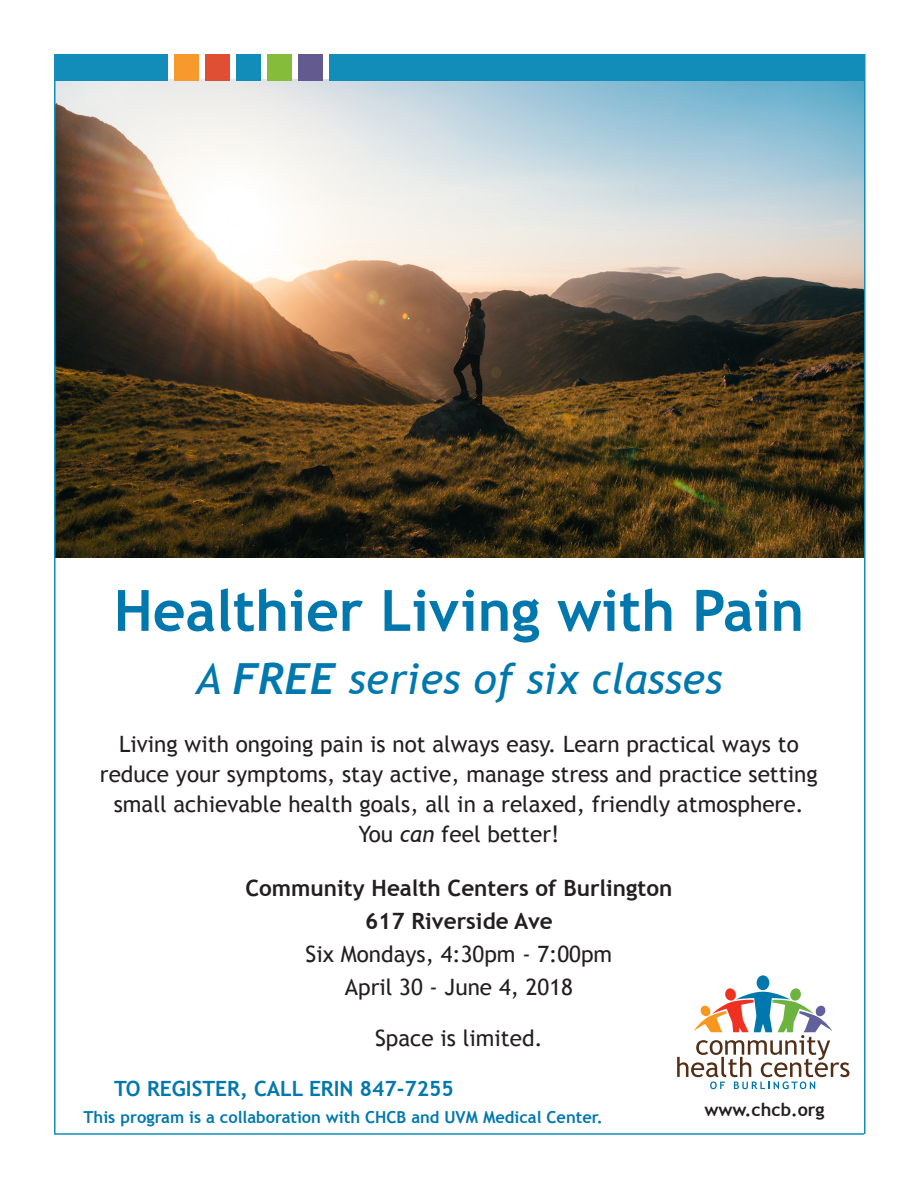
<style>
.page{position:relative;width:918px;height:1188px;background:#fff}
.page>*{position:absolute;margin:0;border:0;box-sizing:border-box;transform-origin:0 0}
.t1{font:700 57px "Trebuchet MS";color:#0078ae}
.t2{font:italic 42.9px "Trebuchet MS";color:#0078ae}
.t3{font:22.5px "Trebuchet MS";color:#231f20}
.t4{font:700 22.5px "Trebuchet MS";color:#231f20}
.t5{font:700 21px "Trebuchet MS";color:#0078ae}
.t6{font:700 18px "Trebuchet MS";color:#231f20}
.t7{font:700 16.5px "Trebuchet MS";color:#0078ae}
.s1{font-family:"Trebuchet";font-weight:700}
.s2{font-style:italic}
</style>
<div class="page">
<img style="left:56px;top:79px;width:808px;height:479px">
<div style="left:757px;top:975px;width:12px;height:15px;background:#0078ae;border-radius:50%"></div>
<svg style="left:677px;top:988px;width:173px;height:101px"></svg>
<div style="left:329px;top:54px;width:535px;height:26px;background:#128db9"></div>
<div style="left:55px;top:54px;width:113px;height:26px;background:#128db9"></div>
<div style="left:174px;top:54px;width:25px;height:26px;background:#f8992e"></div>
<div style="left:205px;top:54px;width:25px;height:26px;background:#e04f32"></div>
<div style="left:236px;top:54px;width:25px;height:26px;background:#128db9"></div>
<div style="left:267px;top:54px;width:25px;height:26px;background:#85bd3b"></div>
<div style="left:299px;top:54px;width:24px;height:26px;background:#635b8f"></div>
<hr style="left:54px;top:54px;width:2px;height:1080px;background:#128db9">
<hr style="left:54px;top:1133px;width:810px;height:2px;background:#128db9">
<hr style="left:864px;top:54px;width:2px;height:1080px;background:#128db9">
<p class="t1" style="left:114px;top:575px;width:692px">Healthier Living with Pain</p>
<p class="t2" style="left:195px;top:653px;width:529px">A <span class="s1">FREE</span> series of six classes</p>
<p class="t3" style="left:119px;top:731px;width:681px">Living with ongoing pain is not always easy. Learn practical ways to</p>
<p class="t3" style="left:100px;top:761px;width:719px">reduce your symptoms, stay active, manage stress and practice setting</p>
<p class="t3" style="left:114px;top:791px;width:692px">small achievable health goals, all in a relaxed, friendly atmosphere.</p>
<p class="t3" style="left:359px;top:821px;width:202px">You <span class="s2">can</span> feel better!</p>
<p class="t4" style="left:245px;top:874px;width:428px">Community Health Centers of Burlington</p>
<p class="t4" style="left:365px;top:907px;width:189px">617 Riverside Ave</p>
<p class="t3" style="left:306px;top:941px;width:308px">Six Mondays, 4:30pm - 7:00pm</p>
<p class="t3" style="left:345px;top:974px;width:230px">April 30 - June 4, 2018</p>
<p class="t3" style="left:375px;top:1025px;width:169px">Space is limited.</p>
<p class="t5" style="left:114px;top:1076px;width:341px">TO REGISTER, CALL ERIN 847-7255</p>
<p class="t7" style="left:84px;top:1107px;width:521px">This program is a collaboration with CHCB and UVM Medical Center.</p>
<p class="t6" style="left:704px;top:1098px;width:122px">www.chcb.org</p>
</div>
